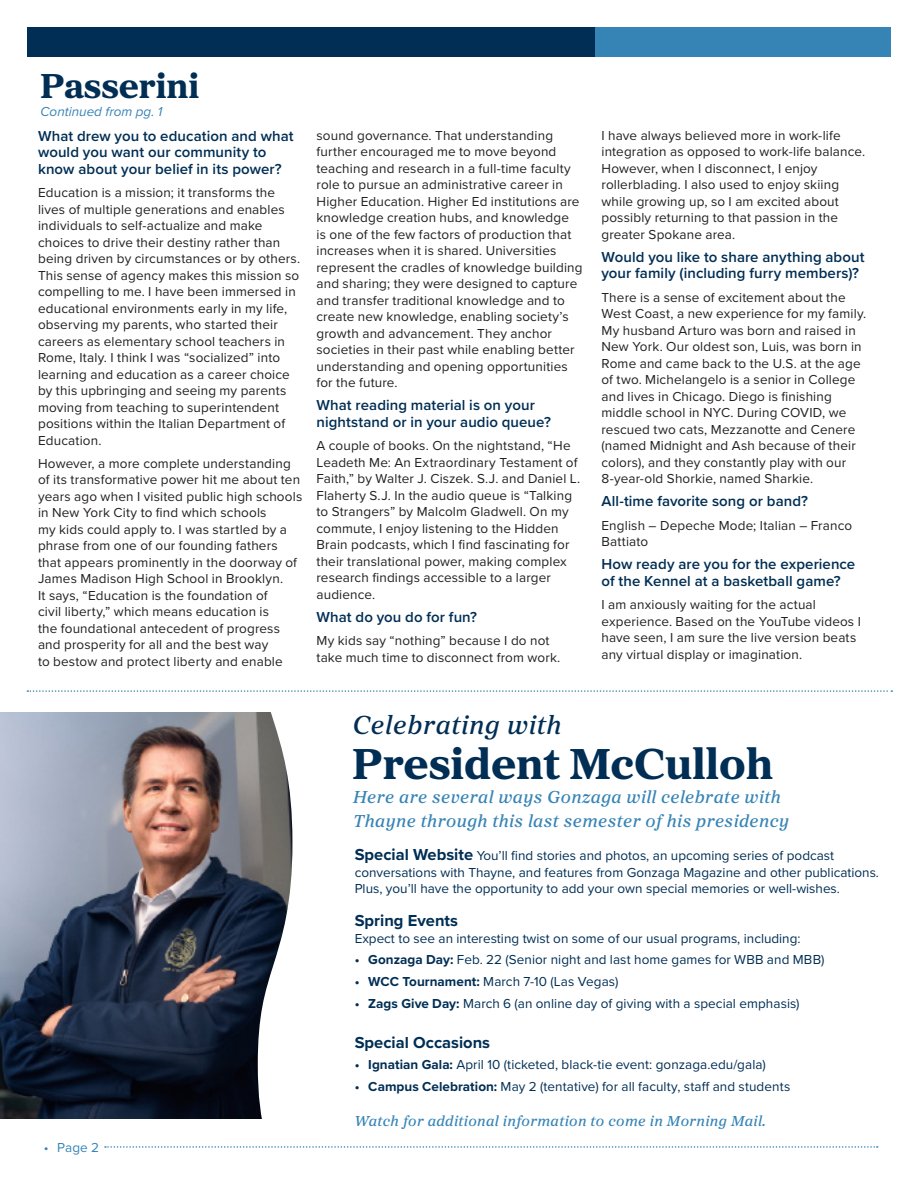
<style>
.page{position:relative;width:918px;height:1188px;background:#fff}
.page>*{position:absolute;margin:0;border:0;box-sizing:border-box;transform-origin:0 0}
.Main_Heading{font:45px "Proxima Sera Extrabld";color:#002e54}
.Main_Heading-2{font:36px "Proxima Sera Extrabld";color:#002e54}
.Main_Heading-3{font:italic 500 27px "Proxima Sera";letter-spacing:.025em;color:#002e54}
.Main_Heading-4{font:italic 500 18px/24px "Proxima Sera";letter-spacing:.025em;color:#3684b6}
.t1{font:700 16.5px "Proxima Nova";color:#002e54}
.Glodok_numbers{font:600 15px/16.5px "Proxima Nova";letter-spacing:.005em;color:#002e54}
.Main_Heading-5{font:italic 500 15px "Proxima Sera";letter-spacing:.025em;color:#3684b6}
.Glodok_numbers-2{font:13.5px/16.5px "Proxima Nova";letter-spacing:.01em;color:#231f20}
.t2{font:13.5px/16.5px "Proxima Nova";color:#002e54}
.t3{font:italic 13.5px "Proxima Nova";color:#3684b6}
.t4{font:13.5px "Proxima Nova";color:#3684b6}
.s1{font-weight:700;font-size:16.5px}
.s2{font-weight:700}
</style>
<div class="page">
<svg style="left:105px;top:1146px;width:773px;height:2px"></svg>
<img style="left:0;top:713px;width:258px;height:406px">
<svg style="left:258px;top:712px;width:35px;height:407px"></svg>
<div style="left:28px;top:28px;width:568px;height:29px;background:#002e54"></div>
<div style="left:595px;top:28px;width:296px;height:29px;background:#3684b6"></div>
<svg style="left:27px;top:690px;width:865px;height:2px"></svg>
<p class="Main_Heading-2" style="left:40px;top:56px;width:160px">Passerini</p>
<p class="t3" style="left:40px;top:101px;width:124px">Continued from pg. 1</p>
<p class="Glodok_numbers" style="left:38px;top:127px;width:257px">What drew you to education and what would you want our community to know about your belief in its power?</p>
<p class="Glodok_numbers-2" style="left:38px;top:184px;width:264px">Education is a mission; it transforms the lives of multiple generations and enables individuals to self-actualize and make choices to drive their destiny rather than being driven by circumstances or by others.<br>This sense of agency makes this mission so compelling to me. I have been immersed in educational environments early in my life, observing my parents, who started their careers as elementary school teachers in Rome, Italy. I think I was “socialized” into learning and education as a career choice by this upbringing and seeing my parents moving from teaching to superintendent positions within the Italian Department of Education.</p>
<p class="Glodok_numbers-2" style="left:38px;top:455px;width:266px">However, a more complete understanding of its transformative power hit me about ten years ago when I visited public high schools in New York City to find which schools<br>my kids could apply to. I was startled by a phrase from one of our founding fathers that appears prominently in the doorway of James Madison High School in Brooklyn.<br>It says, “Education is the foundation of<br>civil liberty,” which means education is<br>the foundational antecedent of progress and prosperity for all and the best way<br>to bestow and protect liberty and enable</p>
<p class="Glodok_numbers-2" style="left:316px;top:126px;width:268px">sound governance. That understanding further encouraged me to move beyond teaching and research in a full-time faculty role to pursue an administrative career in Higher Education. Higher Ed institutions are knowledge creation hubs, and knowledge<br>is one of the few factors of production that increases when it is shared. Universities represent the cradles of knowledge building and sharing; they were designed to capture and transfer traditional knowledge and to create new knowledge, enabling society’s growth and advancement. They anchor societies in their past while enabling better understanding and opening opportunities for the future.</p>
<p class="Glodok_numbers" style="left:316px;top:397px;width:236px">What reading material is on your nightstand or in your audio queue?</p>
<p class="Glodok_numbers-2" style="left:316px;top:437px;width:265px">A couple of books. On the nightstand, “He Leadeth Me: An Extraordinary Testament of Faith,” by Walter J. Ciszek. S.J. and Daniel L.<br>Flaherty S.J. In the audio queue is “Talking to Strangers” by Malcolm Gladwell. On my commute, I enjoy listening to the Hidden Brain podcasts, which I find fascinating for their translational power, making complex research findings accessible to a larger audience.</p>
<p class="Glodok_numbers" style="left:316px;top:608px;width:162px">What do you do for fun?</p>
<p class="Glodok_numbers-2" style="left:316px;top:632px;width:245px">My kids say “nothing” because I do not take much time to disconnect from work.</p>
<p class="Glodok_numbers-2" style="left:602px;top:126px;width:265px">I have always believed more in work-life integration as opposed to work-life balance.<br>However, when I disconnect, I enjoy rollerblading. I also used to enjoy skiing while growing up, so I am excited about possibly returning to that passion in the greater Spokane area.</p>
<p class="Glodok_numbers" style="left:602px;top:248px;width:265px">Would you like to share anything about your family (including furry members)?</p>
<p class="Glodok_numbers-2" style="left:602px;top:288px;width:266px">There is a sense of excitement about the West Coast, a new experience for my family.<br>My husband Arturo was born and raised in New York. Our oldest son, Luis, was born in Rome and came back to the U.S. at the age of two. Michelangelo is a senior in College and lives in Chicago. Diego is finishing middle school in NYC. During COVID, we rescued two cats, Mezzanotte and Cenere (named Midnight and Ash because of their colors), and they constantly play with our 8-year-old Shorkie, named Sharkie.</p>
<p class="Glodok_numbers" style="left:602px;top:493px;width:208px">All-time favorite song or band?</p>
<p class="Glodok_numbers-2" style="left:601px;top:516px;width:252px">English – Depeche Mode; Italian – Franco<br>Battiato</p>
<p class="Glodok_numbers" style="left:601px;top:556px;width:255px">How ready are you for the experience of the Kennel at a basketball game?</p>
<p class="Glodok_numbers-2" style="left:601px;top:596px;width:261px">I am anxiously waiting for the actual experience. Based on the YouTube videos I have seen, I am sure the live version beats any virtual display or imagination.</p>
<p class="t4" style="left:44px;top:1138px;width:57px">• Page 2</p>
<p class="Main_Heading-3" style="left:352px;top:703px;width:211px">Celebrating with</p>
<p class="Main_Heading" style="left:352px;top:727px;width:422px">President McCulloh</p>
<p class="Main_Heading-4" style="left:353px;top:784px;width:438px">Here are several ways Gonzaga will celebrate with<br>Thayne through this last semester of his presidency</p>
<p class="t2" style="left:355px;top:847px;width:526px"><span class="s1">Special Website</span> You’ll find stories and photos, an upcoming series of podcast conversations with Thayne, and features from Gonzaga Magazine and other publications.<br>Plus, you’ll have the opportunity to add your own special memories or well-wishes.</p>
<p class="t1" style="left:355px;top:908px;width:105px">Spring Events</p>
<p class="t2" style="left:355px;top:929px;width:447px">Expect to see an interesting twist on some of our usual programs, including:</p>
<p class="t2" style="left:355px;top:951px;width:471px"><span class="s2">• Gonzaga Day:</span> Feb. 22 (Senior night and last home games for WBB and MBB)</p>
<p class="t2" style="left:355px;top:973px;width:265px"><span class="s2">• WCC Tournament:</span> March 7-10 (Las Vegas)</p>
<p class="t2" style="left:355px;top:995px;width:446px"><span class="s2">• Zags Give Day:</span> March 6 (an online day of giving with a special emphasis)</p>
<p class="t1" style="left:355px;top:1030px;width:137px">Special Occasions</p>
<p class="t2" style="left:355px;top:1056px;width:413px"><span class="s2">• Ignatian Gala:</span> April 10 (ticketed, black-tie event: gonzaga.edu/gala)</p>
<p class="t2" style="left:355px;top:1078px;width:437px"><span class="s2">• Campus Celebration:</span> May 2 (tentative) for all faculty, staff and students</p>
<p class="Main_Heading-5" style="left:355px;top:1109px;width:413px">Watch for additional information to come in Morning Mail.</p>
</div>
